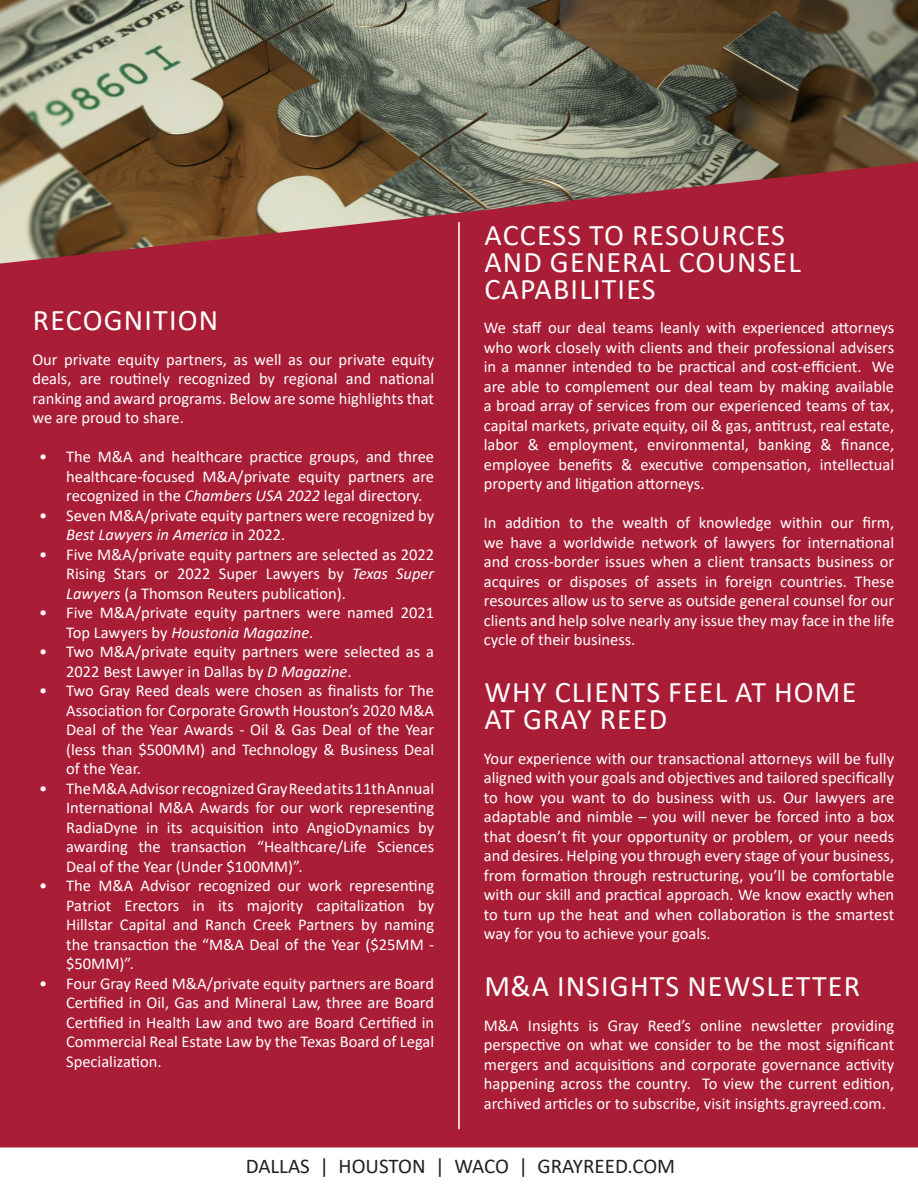
<style>
.page{position:relative;width:918px;height:1188px;background:#fff}
.page>*{position:absolute;margin:0;border:0;box-sizing:border-box;transform-origin:0 0}
.t1{font:30px/27px "Calibri";letter-spacing:.04em;color:#fff}
.t2{font:21px "Calibri";color:#231f20}
.t3{font:16.5px/19.5px "Calibri";color:#fff;text-align:justify}
.s1{font-style:italic}
</style>
<div class="page">
<img style="left:0;top:0;width:918px;height:162px">
<div style="left:0;top:162px;width:918px;height:985px;background:#a91d37"></div>
<hr style="left:458px;top:222px;width:2px;height:907px;background:#fff">
<p class="t1" style="left:33px;top:306px;width:187px">RECOGNITION</p>
<p class="t3" style="left:32px;top:349px;width:403px">Our private equity partners, as well as our private equity deals, are routinely recognized by regional and national ranking and award programs. Below are some highlights that we are proud to share.</p>
<p class="t3" style="left:66px;top:446px;width:370px;text-indent:-27px">• The M&amp;A and healthcare practice groups, and three healthcare-focused M&amp;A/private equity partners are recognized in the <span class="s1">Chambers USA 2022</span> legal directory.</p>
<p class="t3" style="left:66px;top:505px;width:370px;text-indent:-27px">• Seven M&amp;A/private equity partners were recognized by<br><span class="s1">Best Lawyers in America</span> in 2022.</p>
<p class="t3" style="left:66px;top:544px;width:370px;text-indent:-27px">• Five M&amp;A/private equity partners are selected as 2022<br>Rising Stars or 2022 Super Lawyers by <span class="s1">Texas Super Lawyers</span> (a Thomson Reuters publication).</p>
<p class="t3" style="left:66px;top:602px;width:370px;text-indent:-27px">• Five M&amp;A/private equity partners were named 2021<br>Top Lawyers by <span class="s1">Houstonia Magazine</span>.</p>
<p class="t3" style="left:66px;top:641px;width:370px;text-indent:-27px">• Two M&amp;A/private equity partners were selected as a<br>2022 Best Lawyer in Dallas by <span class="s1">D Magazine</span>.</p>
<p class="t3" style="left:66px;top:680px;width:370px;text-indent:-27px">• Two Gray Reed deals were chosen as finalists for The Association for Corporate Growth Houston’s 2020 M&amp;A Deal of the Year Awards - Oil &amp; Gas Deal of the Year (less than $500MM) and Technology &amp; Business Deal of the Year.</p>
<p class="t3" style="left:66px;top:778px;width:370px;text-indent:-27px">• The M&amp;A Advisor recognized Gray Reed at its 11th Annual International M&amp;A Awards for our work representing RadiaDyne in its acquisition into AngioDynamics by awarding the transaction “Healthcare/Life Sciences Deal of the Year (Under $100MM)”.</p>
<p class="t3" style="left:66px;top:875px;width:370px;text-indent:-27px">• The M&amp;A Advisor recognized our work representing Patriot Erectors in its majority capitalization by Hillstar Capital and Ranch Creek Partners by naming the transaction the “M&amp;A Deal of the Year ($25MM - $50MM)”.</p>
<p class="t3" style="left:66px;top:973px;width:370px;text-indent:-27px">• Four Gray Reed M&amp;A/private equity partners are Board Certified in Oil, Gas and Mineral Law, three are Board Certified in Health Law and two are Board Certified in Commercial Real Estate Law by the Texas Board of Legal Specialization.</p>
<p class="t1" style="left:484px;top:220px;width:318px">ACCESS TO RESOURCES<br>AND GENERAL COUNSEL<br>CAPABILITIES</p>
<p class="t3" style="left:484px;top:317px;width:412px">We staff our deal teams leanly with experienced attorneys who work closely with clients and their professional advisers in a manner intended to be practical and cost-efficient. We are able to complement our deal team by making available a broad array of services from our experienced teams of tax, capital markets, private equity, oil &amp; gas, antitrust, real estate, labor &amp; employment, environmental, banking &amp; finance, employee benefits &amp; executive compensation, intellectual property and litigation attorneys.</p>
<p class="t3" style="left:484px;top:512px;width:412px">In addition to the wealth of knowledge within our firm, we have a worldwide network of lawyers for international and cross-border issues when a client transacts business or acquires or disposes of assets in foreign countries. These resources allow us to serve as outside general counsel for our clients and help solve nearly any issue they may face in the life cycle of their business.</p>
<p class="t1" style="left:484px;top:678px;width:373px">WHY CLIENTS FEEL AT HOME<br>AT GRAY REED</p>
<p class="t3" style="left:484px;top:748px;width:412px">Your experience with our transactional attorneys will be fully aligned with your goals and objectives and tailored specifically to how you want to do business with us. Our lawyers are adaptable and nimble – you will never be forced into a box that doesn’t fit your opportunity or problem, or your needs and desires. Helping you through every stage of your business, from formation through restructuring, you’ll be comfortable with our skill and practical approach. We know exactly when to turn up the heat and when collaboration is the smartest way for you to achieve your goals.</p>
<p class="t1" style="left:484px;top:972px;width:377px">M&amp;A INSIGHTS NEWSLETTER</p>
<p class="t3" style="left:484px;top:1015px;width:412px">M&amp;A Insights is Gray Reed’s online newsletter providing perspective on what we consider to be the most significant mergers and acquisitions and corporate governance activity happening across the country. To view the current edition, archived articles or to subscribe, visit insights.grayreed.com.</p>
<p class="t2" style="left:246px;top:1151px;width:431px">DALLAS | HOUSTON | WACO | GRAYREED.COM</p>
</div>
